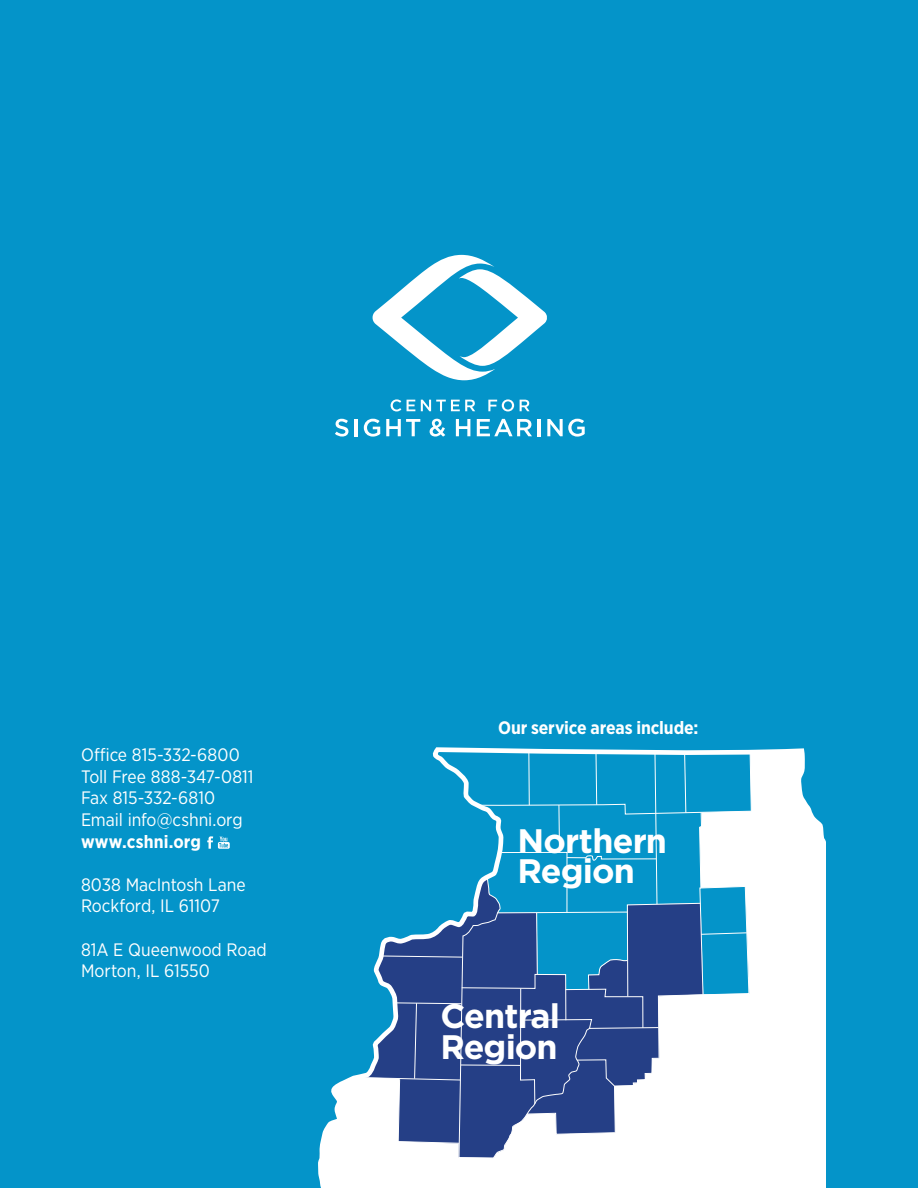
<style>
.page{position:relative;width:918px;height:1188px;background:#0494c9}
.page>*{position:absolute;margin:0;border:0;box-sizing:border-box;transform-origin:0 0}
.t1{font:700 33.9px/30.2px "Gotham";letter-spacing:-.025em;color:#fff}
.t2{font:18px/21.6px "Gotham Narrow";color:#fff}
.t3{font:700 18px "Gotham Narrow";letter-spacing:-.005em;color:#fff}
</style>
<div class="page">
<svg style="left:335px;top:419px;width:13px;height:18px"></svg>
<hr style="left:355px;top:419px;width:3px;height:17px;background:#fff">
<svg style="left:364px;top:419px;width:16px;height:18px"></svg>
<svg style="left:386px;top:419px;width:34px;height:17px"></svg>
<svg style="left:430px;top:419px;width:15px;height:18px"></svg>
<svg style="left:456px;top:419px;width:14px;height:17px"></svg>
<svg style="left:477px;top:419px;width:55px;height:17px"></svg>
<hr style="left:538px;top:419px;width:3px;height:17px;background:#fff">
<svg style="left:547px;top:419px;width:38px;height:18px"></svg>
<svg style="left:372px;top:255px;width:175px;height:125px"></svg>
<svg style="left:391px;top:399px;width:10px;height:12px"></svg>
<svg style="left:407px;top:400px;width:8px;height:11px"></svg>
<svg style="left:421px;top:400px;width:54px;height:11px"></svg>
<svg style="left:488px;top:399px;width:26px;height:12px"></svg>
<svg style="left:520px;top:400px;width:10px;height:11px"></svg>
<svg style="left:318px;top:747px;width:508px;height:441px"></svg>
<svg style="left:207px;top:836px;width:23px;height:13px"></svg>
<p class="t2" style="left:81px;top:744px;width:174px">Office 815-332-6800<br>Toll Free 888-347-0811<br>Fax 815-332-6810<br>Email info@cshni.org</p>
<p class="t3" style="left:81px;top:830px;width:122px">www.cshni.org</p>
<p class="t2" style="left:81px;top:873px;width:166px">8038 MacIntosh Lane<br>Rockford, IL 61107</p>
<p class="t2" style="left:81px;top:938px;width:187px">81A E Queenwood Road<br>Morton, IL 61550</p>
<p class="t3" style="left:498px;top:716px;width:202px">Our service areas include:</p>
<h1 class="t1" style="left:517px;top:825px;width:151px">Northern<br>Region</h1>
<h1 class="t1" style="left:440px;top:1001px;width:121px">Central<br>Region</h1>
</div>
